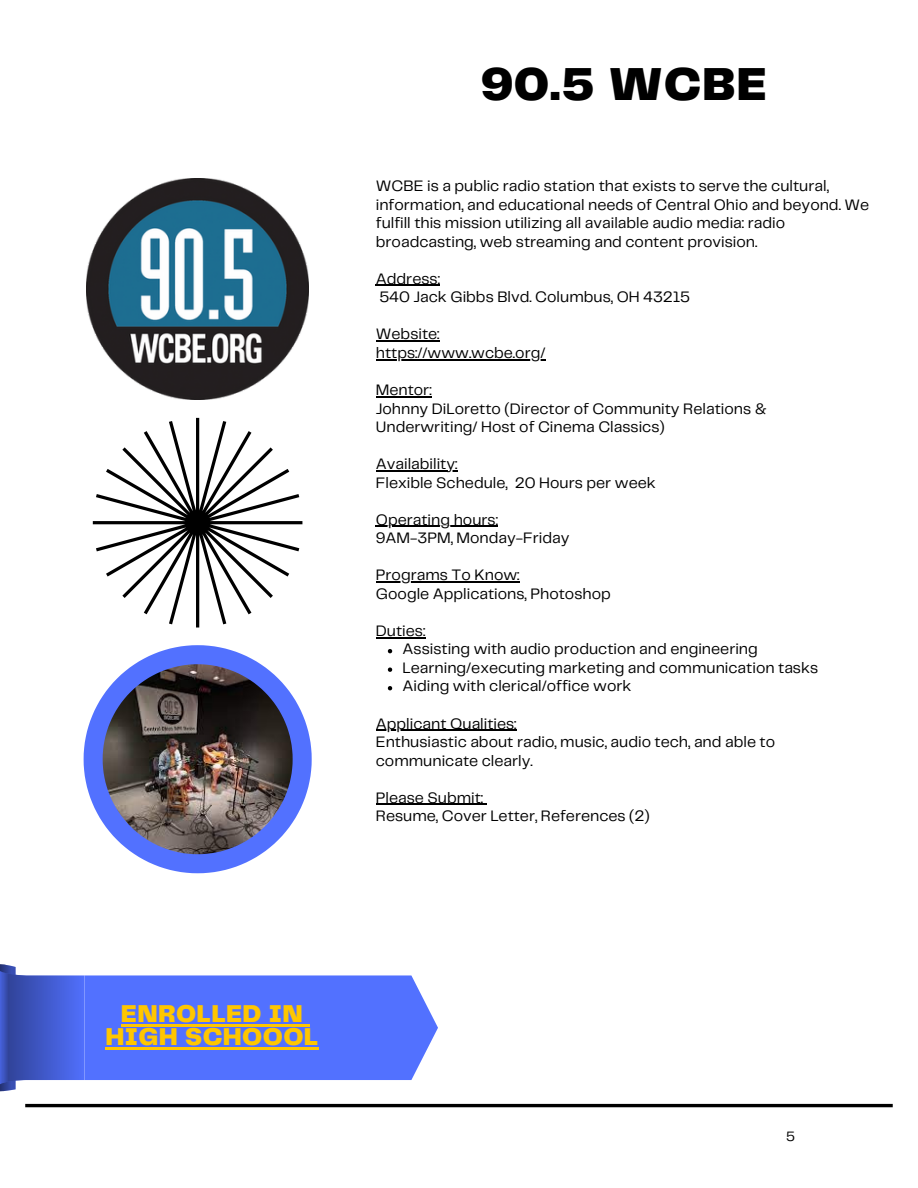
<style>
.page{position:relative;width:918px;height:1188px;background:#fff}
.page>*{position:absolute;margin:0;border:0;box-sizing:border-box;transform-origin:0 0}
.t1{font:900 48px "Telegraf";letter-spacing:.015em;color:#000}
.t2{font:900 25.35px/23.7px "Telegraf";letter-spacing:.015em;color:#ffc600;text-align:center}
.t3{font:15.75px/18.6px "Telegraf";color:#000}
.t4{font:14.1px "Telegraf";color:#000}
</style>
<div class="page">
<hr style="left:25px;top:1104px;width:868px;height:3px;background:#000">
<svg style="left:93px;top:418px;width:209px;height:209px"></svg>
<svg style="left:84px;top:645px;width:228px;height:228px"></svg>
<img style="left:103px;top:664px;width:190px;height:190px">
<img style="left:87px;top:178px;width:221px;height:222px">
<hr style="left:376px;top:285px;width:64px;height:1px;background:#000">
<hr style="left:376px;top:340px;width:64px;height:2px;background:#000">
<hr style="left:376px;top:359px;width:169px;height:1px;background:#000">
<hr style="left:376px;top:396px;width:56px;height:1px;background:#000">
<hr style="left:376px;top:470px;width:81px;height:1px;background:#000">
<hr style="left:376px;top:526px;width:122px;height:1px;background:#000">
<hr style="left:376px;top:581px;width:144px;height:1px;background:#000">
<hr style="left:376px;top:637px;width:49px;height:1px;background:#000">
<svg style="left:388px;top:649px;width:4px;height:4px"></svg>
<svg style="left:388px;top:668px;width:4px;height:4px"></svg>
<svg style="left:388px;top:686px;width:4px;height:4px"></svg>
<hr style="left:376px;top:730px;width:141px;height:1px;background:#000">
<hr style="left:376px;top:804px;width:107px;height:1px;background:#000">
<svg style="left:0;top:964px;width:438px;height:128px"></svg>
<hr style="left:105px;top:1048px;width:214px;height:2px;background:#ffc600">
<h1 class="t1" style="left:481px;top:63px;width:287px">90.5 WCBE</h1>
<p class="t3" style="left:376px;top:177px;width:495px">WCBE is a public radio station that exists to serve the cultural, information, and educational needs of Central Ohio and beyond. We fulfill this mission utilizing all available audio media: radio broadcasting, web streaming and content provision.</p>
<p class="t3" style="left:376px;top:270px;width:316px">Address:<br>540 Jack Gibbs Blvd. Columbus, OH 43215</p>
<p class="t3" style="left:376px;top:326px;width:171px">Website: https://www.wcbe.org/</p>
<p class="t3" style="left:376px;top:381px;width:392px">Mentor:<br>Johnny DiLoretto (Director of Community Relations &amp;<br>Underwriting/ Host of Cinema Classics)</p>
<p class="t3" style="left:376px;top:455px;width:281px">Availability:<br>Flexible Schedule, 20 Hours per week</p>
<p class="t3" style="left:376px;top:511px;width:195px">Operating hours:<br>9AM-3PM, Monday-Friday</p>
<p class="t3" style="left:376px;top:567px;width:237px">Programs To Know:<br>Google Applications, Photoshop</p>
<p class="t3" style="left:403px;top:622px;width:417px;text-indent:-27px">Duties:<br>Assisting with audio production and engineering Learning/executing marketing and communication tasks Aiding with clerical/office work</p>
<p class="t3" style="left:376px;top:715px;width:401px">Applicant Qualities:<br>Enthusiastic about radio, music, audio tech, and able to communicate clearly.</p>
<p class="t3" style="left:376px;top:789px;width:275px">Please Submit:<br>Resume, Cover Letter, References (2)</p>
<h2 class="t2" style="left:105px;top:1003px;width:214px">ENROLLED IN<br>HIGH SCHOOOL</h2>
<p class="t4" style="left:786px;top:1130px;width:10px">5</p>
</div>
